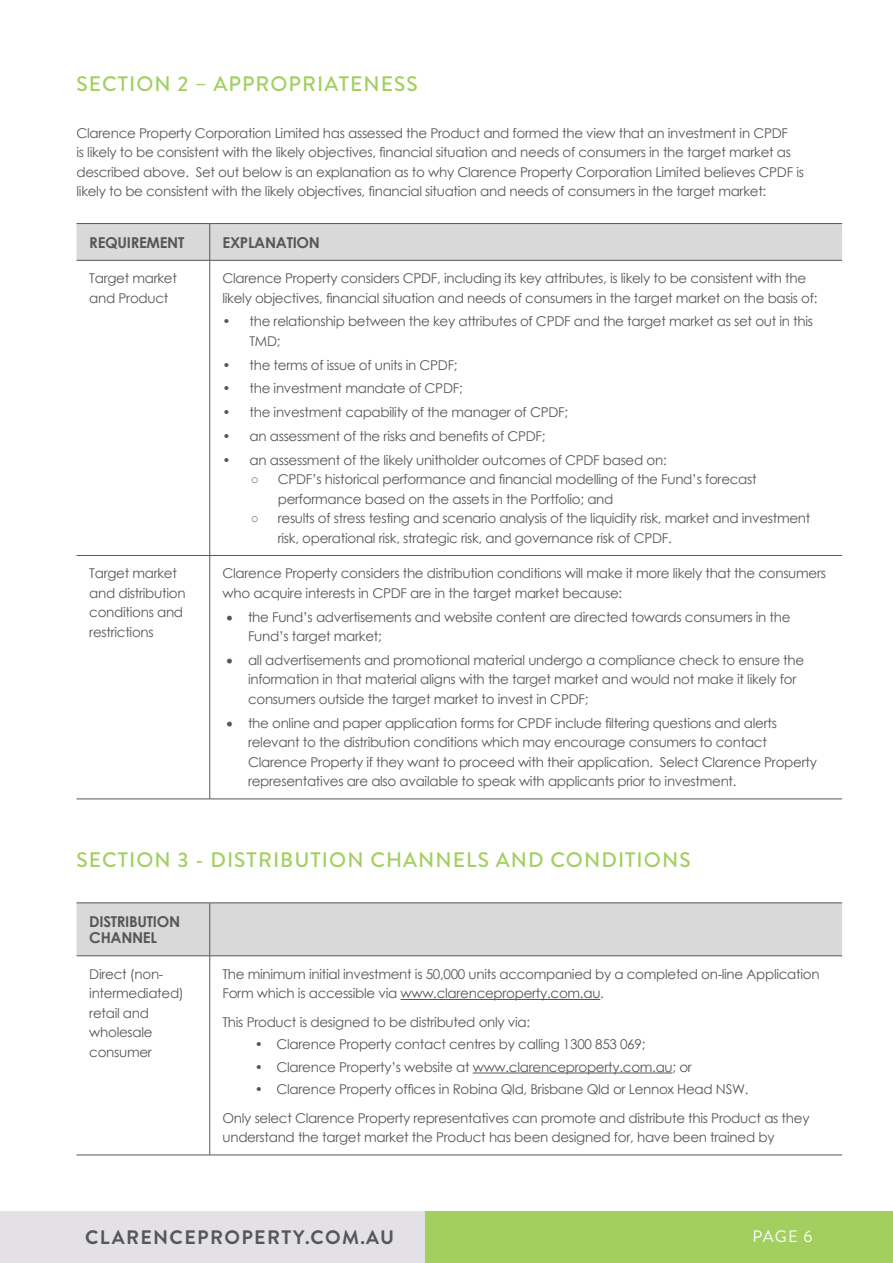
<style>
.page{position:relative;width:893px;height:1263px;background:#fff}
.page>*{position:absolute;margin:0;border:0;box-sizing:border-box;transform-origin:0 0}
.t1{font:500 21px "Brandon Grotesque";letter-spacing:.05em;color:#a2cf5f}
.t2{font:700 19.5px "Brandon Grotesque";letter-spacing:.07em;color:#55575a}
.t3{font:16.5px "Brandon Grotesque";color:#fff}
.t4{font:700 15px/16.2px "Century Gothic";letter-spacing:-.02em;color:#55575a}
.t5{font:13.5px/19.5px "Century Gothic";letter-spacing:-.02em;color:#55575a}
</style>
<div class="page">
<div style="left:0;top:1212px;width:425px;height:51px;background:#e4e1e6"></div>
<div style="left:425px;top:1212px;width:468px;height:51px;background:#a2cf5f"></div>
<div style="left:77px;top:224px;width:765px;height:36px;background:#d9d9d9"></div>
<hr style="left:77px;top:223px;width:133px;height:1px;background:#55575a">
<hr style="left:210px;top:223px;width:632px;height:1px;background:#55575a">
<hr style="left:209px;top:224px;width:1px;height:36px;background:#55575a">
<hr style="left:77px;top:260px;width:133px;height:1px;background:#55575a">
<hr style="left:210px;top:260px;width:632px;height:1px;background:#55575a">
<hr style="left:209px;top:260px;width:1px;height:295px;background:#55575a">
<hr style="left:77px;top:555px;width:133px;height:1px;background:#55575a">
<hr style="left:210px;top:555px;width:632px;height:1px;background:#55575a">
<hr style="left:209px;top:556px;width:1px;height:243px;background:#55575a">
<hr style="left:77px;top:799px;width:133px;height:1px;background:#55575a">
<hr style="left:210px;top:799px;width:632px;height:1px;background:#55575a">
<div style="left:77px;top:903px;width:765px;height:52px;background:#d9d9d9"></div>
<hr style="left:77px;top:902px;width:133px;height:1px;background:#55575a">
<hr style="left:210px;top:902px;width:632px;height:1px;background:#55575a">
<hr style="left:209px;top:903px;width:1px;height:52px;background:#55575a">
<hr style="left:77px;top:955px;width:133px;height:1px;background:#55575a">
<hr style="left:210px;top:955px;width:632px;height:1px;background:#55575a">
<hr style="left:209px;top:956px;width:1px;height:199px;background:#55575a">
<hr style="left:77px;top:1155px;width:133px;height:1px;background:#55575a">
<hr style="left:210px;top:1155px;width:632px;height:1px;background:#55575a">
<hr style="left:400px;top:999px;width:200px;height:1px;background:#55575a">
<hr style="left:473px;top:1072px;width:199px;height:1px;background:#55575a">
<h1 class="t1" style="left:77px;top:70px;width:343px">SECTION 2 – APPROPRIATENESS</h1>
<p class="t5" style="left:77px;top:123px;width:729px">Clarence Property Corporation Limited has assessed the Product and formed the view that an investment in CPDF<br>is likely to be consistent with the likely objectives, financial situation and needs of consumers in the target market as described above. Set out below is an explanation as to why Clarence Property Corporation Limited believes CPDF is likely to be consistent with the likely objectives, financial situation and needs of consumers in the target market:</p>
<p class="t4" style="left:89px;top:233px;width:97px">REQUIREMENT</p>
<p class="t4" style="left:222px;top:233px;width:99px">EXPLANATION</p>
<p class="t5" style="left:89px;top:268px;width:89px">Target market and Product</p>
<p class="t5" style="left:222px;top:268px;width:596px">Clarence Property considers CPDF, including its key attributes, is likely to be consistent with the likely objectives, financial situation and needs of consumers in the target market on the basis of:</p>
<p class="t5" style="left:249px;top:312px;width:565px;text-indent:-27px">• the relationship between the key attributes of CPDF and the target market as set out in this<br>TMD;</p>
<p class="t5" style="left:222px;top:355px;width:237px">• the terms of issue of units in CPDF;</p>
<p class="t5" style="left:222px;top:379px;width:242px">• the investment mandate of CPDF;</p>
<p class="t5" style="left:222px;top:402px;width:347px">• the investment capability of the manager of CPDF;</p>
<p class="t5" style="left:222px;top:426px;width:325px">• an assessment of the risks and benefits of CPDF;</p>
<p class="t5" style="left:222px;top:450px;width:446px">• an assessment of the likely unitholder outcomes of CPDF based on:</p>
<p class="t5" style="left:278px;top:469px;width:480px;text-indent:-27px">○ CPDF’s historical performance and financial modelling of the Fund’s forecast performance based on the assets in the Portfolio; and</p>
<p class="t5" style="left:278px;top:508px;width:534px;text-indent:-27px">○ results of stress testing and scenario analysis of the liquidity risk, market and investment risk, operational risk, strategic risk, and governance risk of CPDF.</p>
<p class="t5" style="left:89px;top:563px;width:98px">Target market and distribution conditions and restrictions</p>
<p class="t5" style="left:222px;top:563px;width:605px">Clarence Property considers the distribution conditions will make it more likely that the consumers who acquire interests in CPDF are in the target market because:</p>
<p class="t5" style="left:248px;top:607px;width:544px;text-indent:-22px">• the Fund’s advertisements and website content are directed towards consumers in the<br>Fund’s target market;</p>
<p class="t5" style="left:248px;top:650px;width:558px;text-indent:-22px">• all advertisements and promotional material undergo a compliance check to ensure the information in that material aligns with the target market and would not make it likely for consumers outside the target market to invest in CPDF;</p>
<p class="t5" style="left:248px;top:713px;width:570px;text-indent:-22px">• the online and paper application forms for CPDF include filtering questions and alerts relevant to the distribution conditions which may encourage consumers to contact Clarence Property if they want to proceed with their application. Select Clarence Property representatives are also available to speak with applicants prior to investment.</p>
<h1 class="t1" style="left:77px;top:845px;width:616px">SECTION 3 - DISTRIBUTION CHANNELS AND CONDITIONS</h1>
<p class="t4" style="left:89px;top:913px;width:92px">DISTRIBUTION<br>CHANNEL</p>
<p class="t5" style="left:89px;top:964px;width:96px">Direct (non&shy;intermediated) retail and wholesale consumer</p>
<p class="t5" style="left:222px;top:964px;width:599px">The minimum initial investment is 50,000 units accompanied by a completed on-line Application<br>Form which is accessible via www.clarenceproperty.com.au.</p>
<p class="t5" style="left:222px;top:1012px;width:309px">This Product is designed to be distributed only via:</p>
<p class="t5" style="left:255px;top:1034px;width:392px">• Clarence Property contact centres by calling 1300 853 069;</p>
<p class="t5" style="left:255px;top:1057px;width:439px">• Clarence Property’s website at www.clarenceproperty.com.au; or</p>
<p class="t5" style="left:222px;top:1075px;width:589px;line-height:28.5px;text-indent:32px">• Clarence Property offices in Robina Qld, Brisbane Qld or Lennox Head NSW.<br>Only select Clarence Property representatives can promote and distribute this Product as they</p>
<p class="t5" style="left:222px;top:1127px;width:554px">understand the target market the Product has been designed for, have been trained by</p>
<h2 class="t2" style="left:85px;top:1223px;width:311px">CLARENCEPROPERTY.COM.AU</h2>
<p class="t3" style="left:752px;top:1225px;width:62px">PAGE 6</p>
</div>
